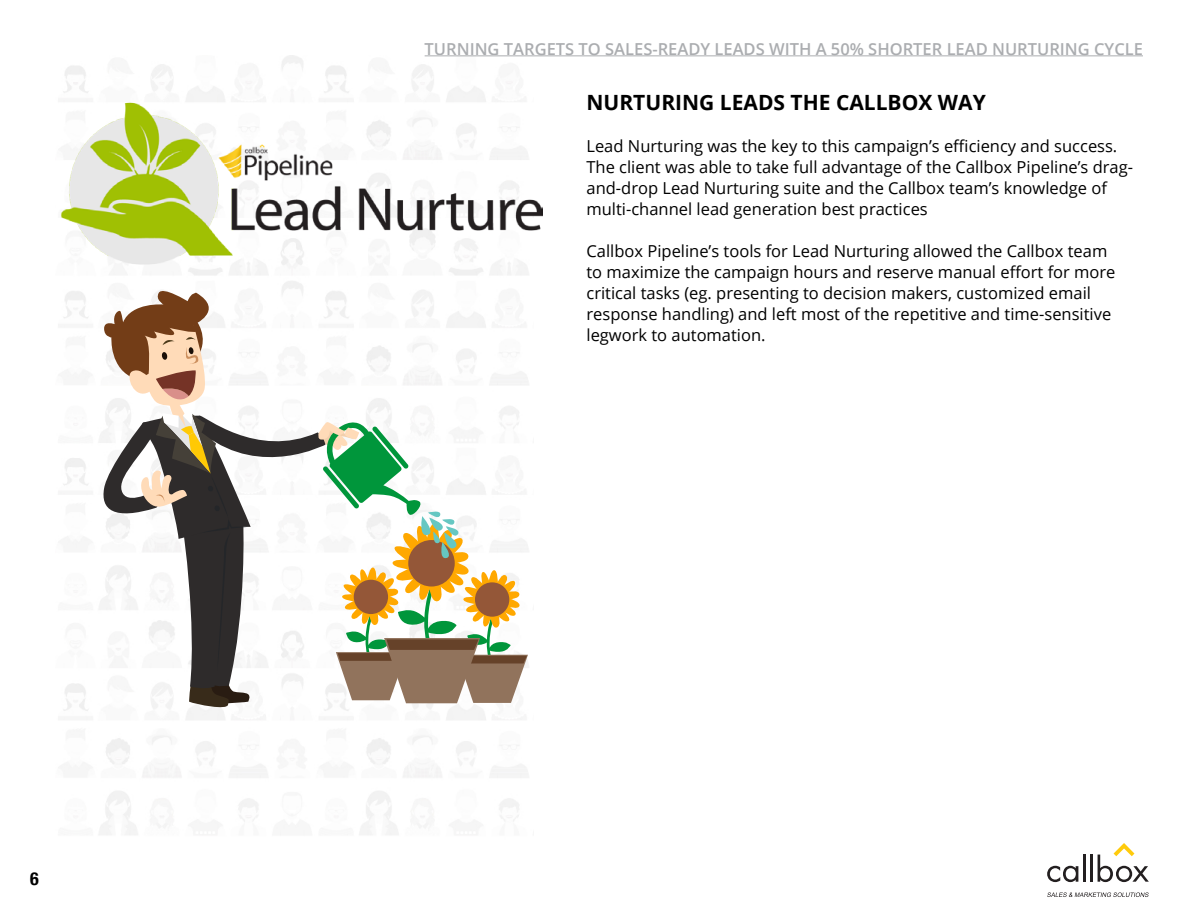
<style>
.page{position:relative;width:1188px;height:918px;background:#fff}
.page>*{position:absolute;margin:0;border:0;box-sizing:border-box;transform-origin:0 0}
.t1{font:700 21px "Open Sans";color:#000}
.t2{font:700 condensed 18px "Helvetica Neue LT Com";color:#000}
.t3{font:16.5px/21px "Open Sans";color:#000}
.t4{font:600 16.5px "Open Sans";color:#abadb0}
</style>
<div class="page">
<hr style="left:425px;top:55px;width:718px;height:1px;background:#abadb0">
<svg style="left:1047px;top:892px;width:102px;height:5px"></svg>
<svg style="left:1047px;top:866px;width:31px;height:16px"></svg>
<hr style="left:1083px;top:855px;width:3px;height:27px;background:#231f20">
<hr style="left:1090px;top:855px;width:3px;height:27px;background:#231f20">
<svg style="left:1098px;top:843px;width:51px;height:39px"></svg>
<img style="left:60px;top:100px;width:483px;height:167px">
<svg style="left:100px;top:286px;width:428px;height:425px"></svg>
<p class="t2" style="left:30px;top:868px;width:10px">6</p>
<p class="t4" style="left:425px;top:37px;width:720px">TURNING TARGETS TO SALES-READY LEADS WITH A 50% SHORTER LEAD N URTURING CYCLE</p>
<p class="t1" style="left:586px;top:88px;width:401px">N URTURING LEADS THE CALLBOX WAY</p>
<p class="t3" style="left:586px;top:135px;width:548px">Lead Nurturing was the key to this campaign’s efficiency and success.<br>The client was able to take full advantage of the Callbox Pipeline’s drag&shy;and-drop Lead Nurturing suite and the Callbox team’s knowledge of multi-channel lead generation best practices</p>
<p class="t3" style="left:586px;top:240px;width:531px">Callbox Pipeline’s tools for Lead Nurturing allowed the Callbox team to maximize the campaign hours and reserve manual effort for more critical tasks (eg. presenting to decision makers, customized email response handling) and left most of the repetitive and time-sensitive legwork to automation.</p>
</div>
